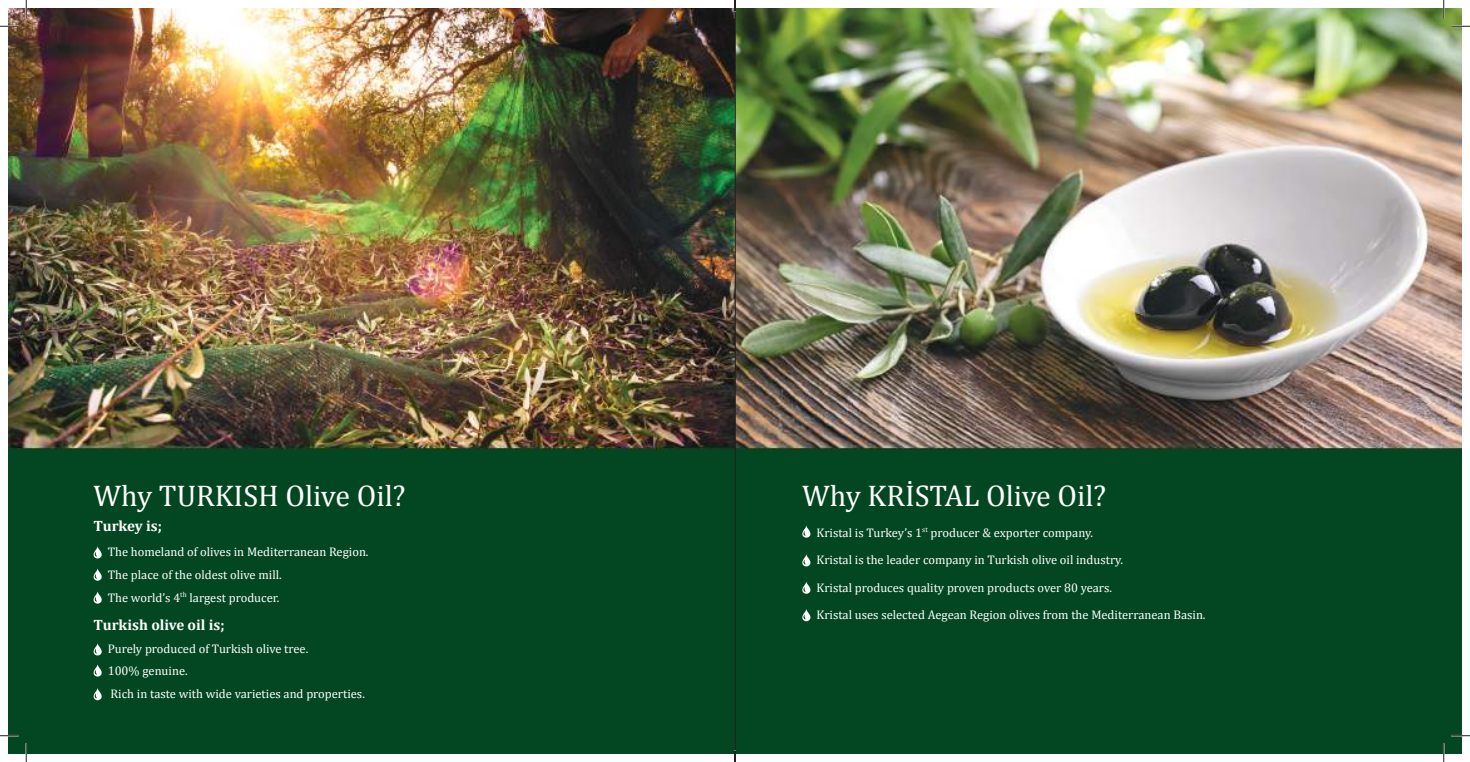
<style>
.page{position:relative;width:1470px;height:762px;background:#fff}
.page>*{position:absolute;margin:0;border:0;box-sizing:border-box;transform-origin:0 0}
.t1{font:30px "Cambria";color:#fff}
.t2{font:700 15px "Cambria";color:#fff}
.t3{font:12.5px/22.5px "Cambria";color:#fff}
</style>
<div class="page">
<img style="left:9px;top:9px;width:1452px;height:744px">
<svg style="left:94px;top:546px;width:8px;height:12px"></svg>
<svg style="left:802px;top:554px;width:8px;height:12px"></svg>
<svg style="left:802px;top:525px;width:8px;height:12px"></svg>
<svg style="left:94px;top:643px;width:8px;height:12px"></svg>
<svg style="left:94px;top:568px;width:8px;height:12px"></svg>
<svg style="left:802px;top:581px;width:8px;height:12px"></svg>
<svg style="left:94px;top:664px;width:8px;height:12px"></svg>
<svg style="left:94px;top:591px;width:8px;height:12px"></svg>
<svg style="left:802px;top:609px;width:8px;height:12px"></svg>
<svg style="left:94px;top:687px;width:8px;height:12px"></svg>
<hr style="left:735px;top:9px;width:1px;height:744px;background:#241f1f">
<svg style="left:0;top:25px;width:19px;height:2px"></svg>
<svg style="left:1451px;top:25px;width:19px;height:2px"></svg>
<svg style="left:0;top:734px;width:19px;height:2px"></svg>
<svg style="left:1451px;top:734px;width:19px;height:2px"></svg>
<svg style="left:25px;top:0;width:2px;height:19px"></svg>
<svg style="left:25px;top:742px;width:2px;height:19px"></svg>
<svg style="left:1443px;top:0;width:1px;height:19px"></svg>
<svg style="left:1443px;top:742px;width:1px;height:19px"></svg>
<svg style="left:734px;top:0;width:2px;height:11px"></svg>
<svg style="left:734px;top:750px;width:2px;height:11px"></svg>
<h1 class="t1" style="left:94px;top:477px;width:313px">Why TURKISH Olive Oil?</h1>
<h1 class="t1" style="left:802px;top:477px;width:305px">Why KRİSTAL Olive Oil?</h1>
<p class="t2" style="left:94px;top:515px;width:70px">Turkey is;</p>
<p class="t3" style="left:108px;top:540px;width:262px">The homeland of olives in Mediterranean Region.<br>The place of the oldest olive mill.<br>The world’s 4<sup>th</sup> largest producer.</p>
<p class="t3" style="left:816px;top:520px;width:278px">Kristal is Turkey’s 1<sup>st</sup> producer &amp; exporter company.</p>
<p class="t3" style="left:816px;top:548px;width:308px">Kristal is the leader company in Turkish olive oil industry.</p>
<p class="t3" style="left:816px;top:575px;width:297px">Kristal produces quality proven products over 80 years.</p>
<p class="t3" style="left:816px;top:603px;width:390px">Kristal uses selected Aegean Region olives from the Mediterranean Basin.</p>
<p class="t2" style="left:94px;top:614px;width:133px">Turkish olive oil is;</p>
<p class="t3" style="left:108px;top:636px;width:259px">Purely produced of Turkish olive tree.<br>100% genuine.<br>Rich in taste with wide varieties and properties.</p>
</div>
